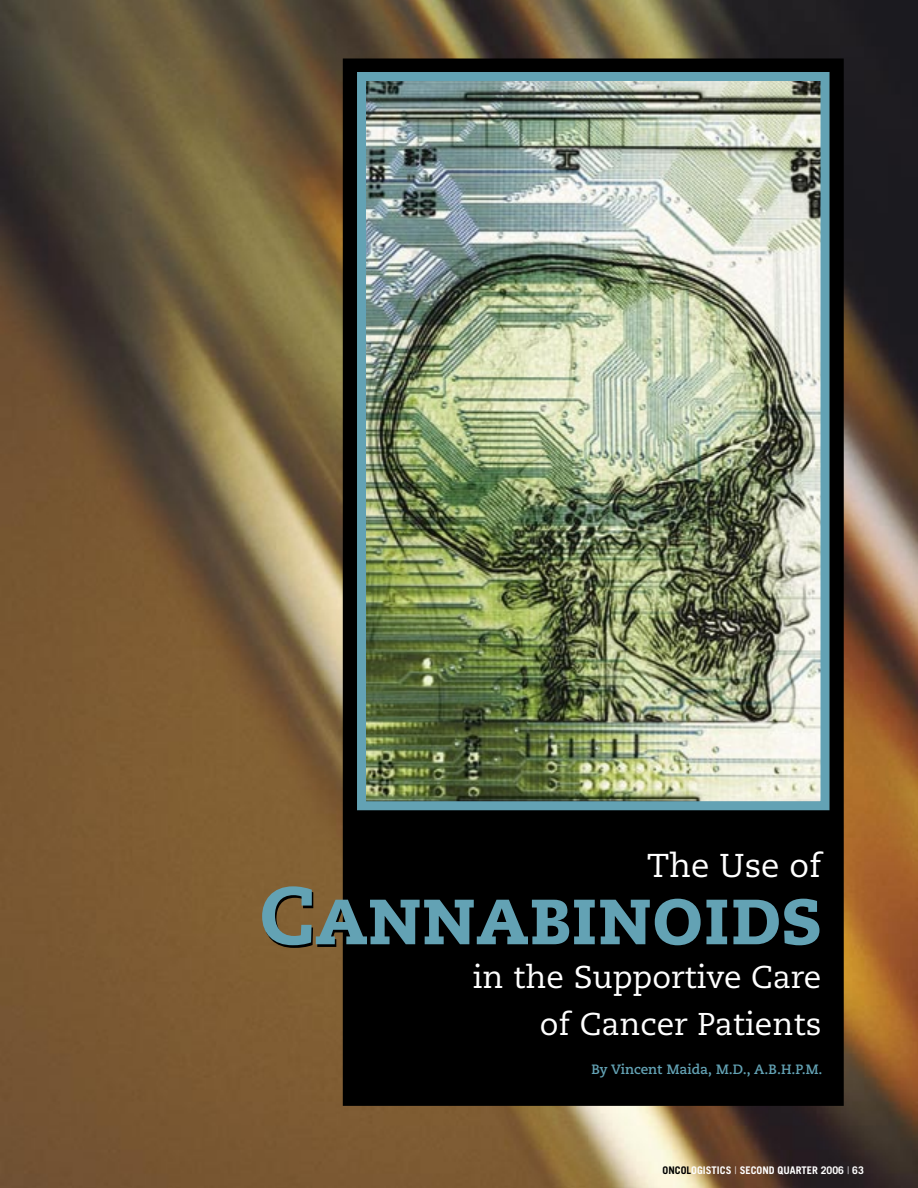
<style>
.page{position:relative;width:918px;height:1188px;background:#fff}
.page>*{position:absolute;margin:0;border:0;box-sizing:border-box;transform-origin:0 0}
.t1{font:33px "Caecilia";color:#fff}
.t2{font:31.5px "Caecilia";color:#fff}
.t3{font:700 13.5px "Caecilia";color:#63a2b4}
.t4{font:700 10.5px "Trade Gothic";color:#fff}
.s1{color:#000}
.s2{font-weight:300}
</style>
<div class="page">
<img style="left:0;top:0;width:918px;height:1188px">
<div style="left:347px;top:63px;width:492px;height:1038px;background:#000"></div>
<div style="left:343px;top:59px;width:501px;height:1047px;border:9px solid #000"></div>
<img style="left:367px;top:82px;width:453px;height:718px">
<div style="left:357px;top:72px;width:473px;height:738px;border:9px solid #63a2b4"></div>
<svg style="left:262px;top:886px;width:558px;height:62px"></svg>
<p class="t1" style="left:647px;top:847px;width:176px">The Use of</p>
<p class="t2" style="left:473px;top:959px;width:350px">in the Supportive Care</p>
<p class="t2" style="left:540px;top:1005px;width:283px">of Cancer Patients</p>
<p class="t3" style="left:591px;top:1061px;width:233px">By Vincent Maida, M.D., A.B.H.P.M.</p>
<p class="t4" style="left:663px;top:1164px;width:203px"><span class="s1">ONCOL</span>OGISTICS <span class="s2">|</span> SECOND QUARTER 2006 <span class="s2">|</span> 63</p>
</div>
